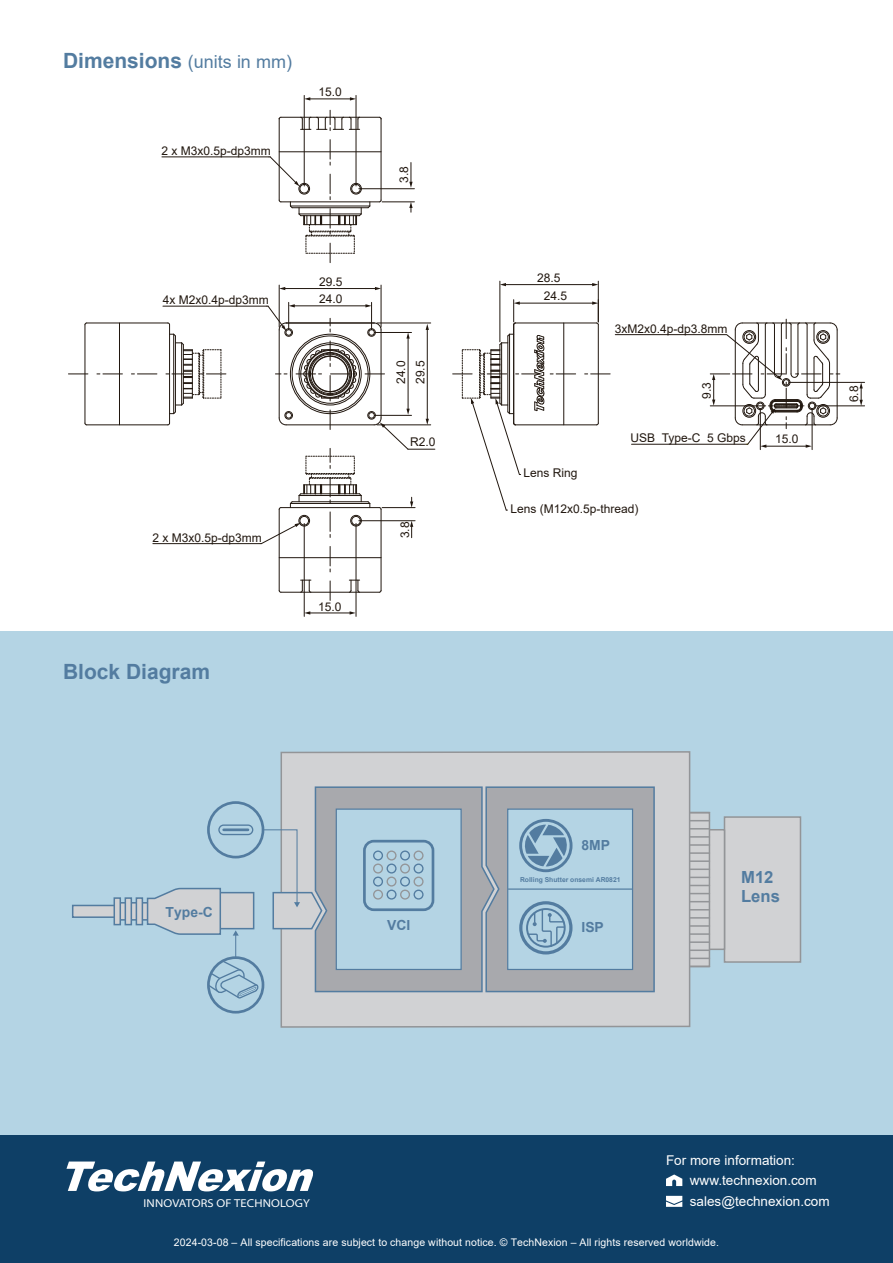
<style>
.page{position:relative;width:893px;height:1263px;background:#fff}
.page>*{position:absolute;margin:0;border:0;box-sizing:border-box;transform-origin:0 0}
.t1{font:700 21px "Arial";color:#537ca0}
.t2{font:18px "Arial";color:#537ca0}
.t3{font:700 16.65px/18.8px "Arial";color:#537ca0}
.t4{font:700 13.95px "Arial";color:#537ca0}
.t5{font:13.5px/20.4px "Arial";color:#fff}
.t6{font:12px/17.2px "Arial";color:#21170f}
.t7{font:semi-expanded 11.4px "Myriad Pro";letter-spacing:.015em;color:#fff}
.t8{font:10.5px "Arial";letter-spacing:.01em;color:#fff}
.t9{font:700 6.75px "Arial";color:#537ca0}
.s1{font-weight:700;font-size:21px}
</style>
<div class="page">
<div style="left:0;top:631px;width:893px;height:631px;background:#b4d4e4"></div>
<div style="left:0;top:1135px;width:893px;height:128px;background:#0e3f66"></div>
<svg style="left:66px;top:1161px;width:247px;height:30px"></svg>
<svg style="left:666px;top:1174px;width:16px;height:12px"></svg>
<svg style="left:666px;top:1196px;width:16px;height:11px"></svg>
<div style="left:724px;top:816px;width:77px;height:147px;background:#d1d2d4;border:2px solid #939598"></div>
<div style="left:703px;top:829px;width:22px;height:121px;background:#d1d2d4;border:2px solid #939598"></div>
<div style="left:688px;top:812px;width:22px;height:155px;background:#d1d2d4;border:2px solid #939598"></div>
<hr style="left:689px;top:949px;width:20px;height:2px;background:#939598">
<hr style="left:689px;top:941px;width:20px;height:2px;background:#939598">
<hr style="left:689px;top:933px;width:20px;height:2px;background:#939598">
<hr style="left:689px;top:925px;width:20px;height:2px;background:#939598">
<hr style="left:689px;top:917px;width:20px;height:2px;background:#939598">
<svg style="left:691px;top:909px;width:18px;height:1px"></svg>
<svg style="left:691px;top:901px;width:18px;height:1px"></svg>
<svg style="left:691px;top:893px;width:18px;height:1px"></svg>
<svg style="left:691px;top:885px;width:18px;height:1px"></svg>
<svg style="left:691px;top:877px;width:18px;height:1px"></svg>
<hr style="left:689px;top:868px;width:20px;height:2px;background:#939598">
<hr style="left:689px;top:860px;width:20px;height:2px;background:#939598">
<hr style="left:689px;top:836px;width:20px;height:2px;background:#939598">
<svg style="left:691px;top:828px;width:18px;height:1px"></svg>
<hr style="left:689px;top:852px;width:20px;height:2px;background:#939598">
<hr style="left:689px;top:844px;width:20px;height:2px;background:#939598">
<svg style="left:691px;top:820px;width:18px;height:1px"></svg>
<svg style="left:691px;top:812px;width:18px;height:1px"></svg>
<svg style="left:691px;top:966px;width:18px;height:1px"></svg>
<hr style="left:689px;top:957px;width:20px;height:2px;background:#939598">
<svg style="left:280px;top:751px;width:411px;height:277px;background:#ccced0"></svg>
<div style="left:72px;top:905px;width:56px;height:13px;background:#d1d2d4;border:2px solid #537ca0"></div>
<svg style="left:121px;top:902px;width:25px;height:19px"></svg>
<svg style="left:136px;top:897px;width:7px;height:28px"></svg>
<svg style="left:125px;top:897px;width:7px;height:28px"></svg>
<svg style="left:114px;top:897px;width:7px;height:28px"></svg>
<svg style="left:146px;top:786px;width:509px;height:222px"></svg>
<div style="left:207px;top:956px;width:57px;height:57px;border:3px solid #537ca0;border-radius:50%"></div>
<hr style="left:304px;top:95px;width:1px;height:91px;background:#21170f">
<hr style="left:356px;top:95px;width:1px;height:91px;background:#21170f">
<hr style="left:309px;top:99px;width:42px;height:1px;background:#21170f">
<svg style="left:304px;top:97px;width:6px;height:4px"></svg>
<svg style="left:350px;top:97px;width:6px;height:4px"></svg>
<hr style="left:382px;top:202px;width:32px;height:1px;background:#21170f">
<hr style="left:359px;top:188px;width:55px;height:1px;background:#21170f">
<svg style="left:409px;top:202px;width:4px;height:10px"></svg>
<svg style="left:409px;top:163px;width:4px;height:25px"></svg>
<hr style="left:162px;top:157px;width:107px;height:1px;background:#21170f">
<hr style="left:500px;top:281px;width:1px;height:61px;background:#21170f">
<hr style="left:598px;top:281px;width:1px;height:41px;background:#21170f">
<hr style="left:505px;top:284px;width:88px;height:1px;background:#21170f">
<svg style="left:500px;top:283px;width:6px;height:3px"></svg>
<svg style="left:592px;top:283px;width:6px;height:3px"></svg>
<hr style="left:279px;top:285px;width:1px;height:42px;background:#21170f">
<hr style="left:381px;top:285px;width:1px;height:42px;background:#21170f">
<hr style="left:284px;top:288px;width:92px;height:1px;background:#21170f">
<svg style="left:279px;top:287px;width:6px;height:3px"></svg>
<svg style="left:375px;top:287px;width:6px;height:3px"></svg>
<hr style="left:163px;top:306px;width:104px;height:1px;background:#21170f">
<hr style="left:304px;top:523px;width:1px;height:93px;background:#21170f">
<hr style="left:356px;top:523px;width:1px;height:93px;background:#21170f">
<hr style="left:309px;top:613px;width:42px;height:1px;background:#21170f">
<svg style="left:304px;top:611px;width:6px;height:4px"></svg>
<svg style="left:350px;top:611px;width:6px;height:4px"></svg>
<hr style="left:153px;top:543px;width:107px;height:1px;background:#21170f">
<hr style="left:87px;top:425px;width:81px;height:1px;background:#21170f">
<hr style="left:85px;top:325px;width:1px;height:98px;background:#21170f">
<hr style="left:119px;top:323px;width:1px;height:102px;background:#21170f">
<hr style="left:87px;top:323px;width:81px;height:1px;background:#21170f">
<hr style="left:169px;top:325px;width:1px;height:98px;background:#21170f">
<hr style="left:173px;top:334px;width:1px;height:80px;background:#21170f">
<hr style="left:175px;top:336px;width:1px;height:76px;background:#21170f">
<svg style="left:68px;top:342px;width:159px;height:72px"></svg>
<hr style="left:292px;top:207px;width:76px;height:1px;background:#21170f">
<hr style="left:290px;top:206px;width:80px;height:1px;background:#21170f">
<hr style="left:281px;top:202px;width:98px;height:1px;background:#21170f">
<hr style="left:381px;top:118px;width:1px;height:82px;background:#21170f">
<svg style="left:368px;top:202px;width:3px;height:6px"></svg>
<hr style="left:279px;top:152px;width:102px;height:1px;background:#21170f">
<hr style="left:281px;top:117px;width:98px;height:1px;background:#21170f">
<svg style="left:269px;top:110px;width:93px;height:153px"></svg>
<svg style="left:260px;top:302px;width:175px;height:298px"></svg>
<hr style="left:815px;top:406px;width:50px;height:1px;background:#21170f">
<hr style="left:789px;top:382px;width:76px;height:1px;background:#21170f">
<svg style="left:859px;top:382px;width:4px;height:24px"></svg>
<svg style="left:453px;top:300px;width:387px;height:211px"></svg>
<h2 class="t2" style="left:63px;top:50px;width:230px"><span class="s1">Dimensions</span> (units in mm)</h2>
<p class="t6" style="left:162px;top:142px;width:111px">2 x M3x0.5p-dp3mm</p>
<p class="t6" style="left:318px;top:83px;width:25px">15.0</p>
<p class="t6" style="left:163px;top:291px;width:108px">4x M2x0.4p-dp3mm</p>
<p class="t6" style="left:319px;top:273px;width:25px">29.5<br>24.0</p>
<p class="t6" style="left:152px;top:529px;width:111px">2 x M3x0.5p-dp3mm</p>
<h1 class="t1" style="left:63px;top:657px;width:149px">Block Diagram</h1>
<p class="t6" style="left:318px;top:598px;width:25px">15.0</p>
<p class="t6" style="left:395px;top:183px;width:18px;rotate:-90deg">3.8</p>
<p class="t6" style="left:537px;top:269px;width:25px">28.5</p>
<p class="t6" style="left:544px;top:287px;width:25px">24.5</p>
<p class="t6" style="left:615px;top:320px;width:114px">3xM2x0.4p-dp3.8mm</p>
<p class="t6" style="left:391px;top:384px;width:25px;line-height:19.2px;rotate:-90deg">24.0<br>29.5</p>
<p class="t6" style="left:698px;top:399px;width:18px;rotate:-90deg">9.3</p>
<p class="t6" style="left:631px;top:429px;width:117px">USB Type-C 5 Gbps</p>
<p class="t6" style="left:410px;top:433px;width:27px">R2.0</p>
<p class="t6" style="left:775px;top:430px;width:25px">15.0</p>
<p class="t6" style="left:396px;top:538px;width:18px;rotate:-90deg">3.8</p>
<p class="t6" style="left:524px;top:464px;width:56px">Lens Ring</p>
<p class="t6" style="left:510px;top:500px;width:130px">Lens (M12x0.5p-thread)</p>
<p class="t6" style="left:845px;top:402px;width:18px;rotate:-90deg">6.8</p>
<p class="t4" style="left:166px;top:902px;width:49px">Type-C</p>
<p class="t4" style="left:581px;top:835px;width:30px">8MP</p>
<p class="t9" style="left:520px;top:875px;width:102px">Rolling Shutter onsemi AR0821</p>
<p class="t4" style="left:387px;top:915px;width:25px">VCI</p>
<p class="t4" style="left:581px;top:917px;width:24px">ISP</p>
<h3 class="t3" style="left:741px;top:868px;width:40px">M12<br>Lens</h3>
<p class="t5" style="left:690px;top:1150px;width:141px;text-indent:-24px">For more information: www.technexion.com sales@technexion.com</p>
<p class="t7" style="left:144px;top:1196px;width:168px">INNOVATORS OF TECHNOLOGY</p>
<p class="t8" style="left:174px;top:1235px;width:546px">2024-03-08 – All specifications are subject to change without notice. © TechNexion – All rights reserved worldwide.</p>
</div>
